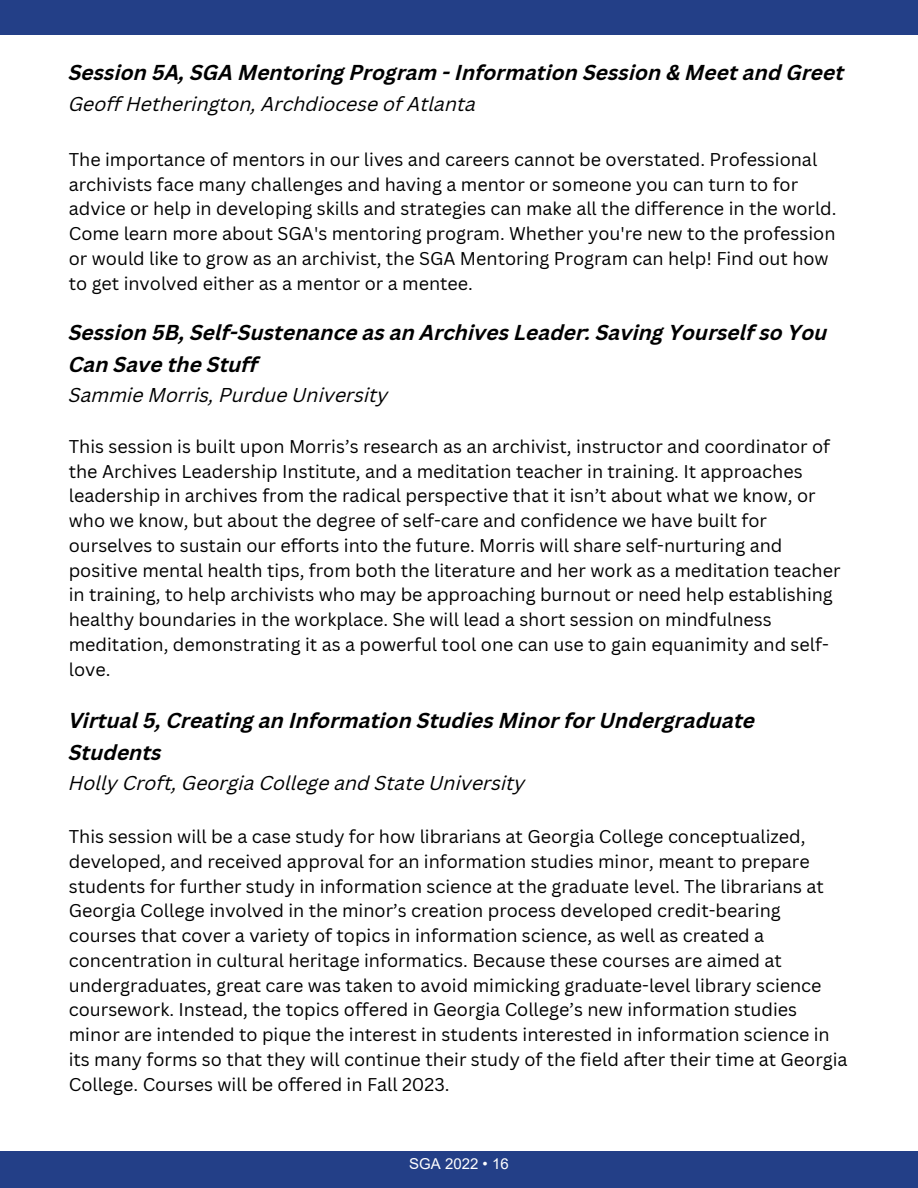
<style>
.page{position:relative;width:918px;height:1188px;background:#fff}
.page>*{position:absolute;margin:0;border:0;box-sizing:border-box;transform-origin:0 0}
.t1{font:italic 700 21px/31.5px "Canva Sans";color:#000}
.t2{font:italic 19.5px "Canva Sans";color:#000}
.t3{font:18px/24.8px "Canva Sans";color:#000}
.t4{font:15px "Arial";color:#fff}
</style>
<div class="page">
<div style="left:0;top:1151px;width:918px;height:37px;background:#233f87"></div>
<div style="left:0;top:0;width:918px;height:35px;background:#233f87"></div>
<p class="t1" style="left:69px;top:59px;width:777px">Session 5A, SGA Mentoring Program - Information Session &amp; Meet and Greet</p>
<p class="t2" style="left:69px;top:96px;width:409px">Geoff Hetherington, Archdiocese of Atlanta</p>
<p class="t3" style="left:69px;top:147px;width:769px">The importance of mentors in our lives and careers cannot be overstated. Professional archivists face many challenges and having a mentor or someone you can turn to for advice or help in developing skills and strategies can make all the difference in the world.<br>Come learn more about SGA's mentoring program. Whether you're new to the profession or would like to grow as an archivist, the SGA Mentoring Program can help! Find out how to get involved either as a mentor or a mentee.</p>
<p class="t1" style="left:69px;top:319px;width:760px">Session 5B, Self-Sustenance as an Archives Leader: Saving Yourself so You<br>Can Save the Stuff</p>
<p class="t2" style="left:69px;top:387px;width:321px">Sammie Morris, Purdue University</p>
<p class="t3" style="left:69px;top:433px;width:773px">This session is built upon Morris’s research as an archivist, instructor and coordinator of the Archives Leadership Institute, and a meditation teacher in training. It approaches leadership in archives from the radical perspective that it isn’t about what we know, or who we know, but about the degree of self-care and confidence we have built for ourselves to sustain our efforts into the future. Morris will share self-nurturing and positive mental health tips, from both the literature and her work as a meditation teacher in training, to help archivists who may be approaching burnout or need help establishing healthy boundaries in the workplace. She will lead a short session on mindfulness meditation, demonstrating it as a powerful tool one can use to gain equanimity and self&shy;love.</p>
<p class="t1" style="left:69px;top:707px;width:688px">Virtual 5, Creating an Information Studies Minor for Undergraduate<br>Students</p>
<p class="t2" style="left:69px;top:775px;width:458px">Holly Croft, Georgia College and State University</p>
<p class="t3" style="left:69px;top:824px;width:780px">This session will be a case study for how librarians at Georgia College conceptualized, developed, and received approval for an information studies minor, meant to prepare students for further study in information science at the graduate level. The librarians at Georgia College involved in the minor’s creation process developed credit-bearing courses that cover a variety of topics in information science, as well as created a concentration in cultural heritage informatics. Because these courses are aimed at undergraduates, great care was taken to avoid mimicking graduate-level library science coursework. Instead, the topics offered in Georgia College’s new information studies minor are intended to pique the interest in students interested in information science in its many forms so that they will continue their study of the field after their time at Georgia College. Courses will be offered in Fall 2023.</p>
<p class="t4" style="left:409px;top:1153px;width:101px">SGA 2022 • 16</p>
</div>
